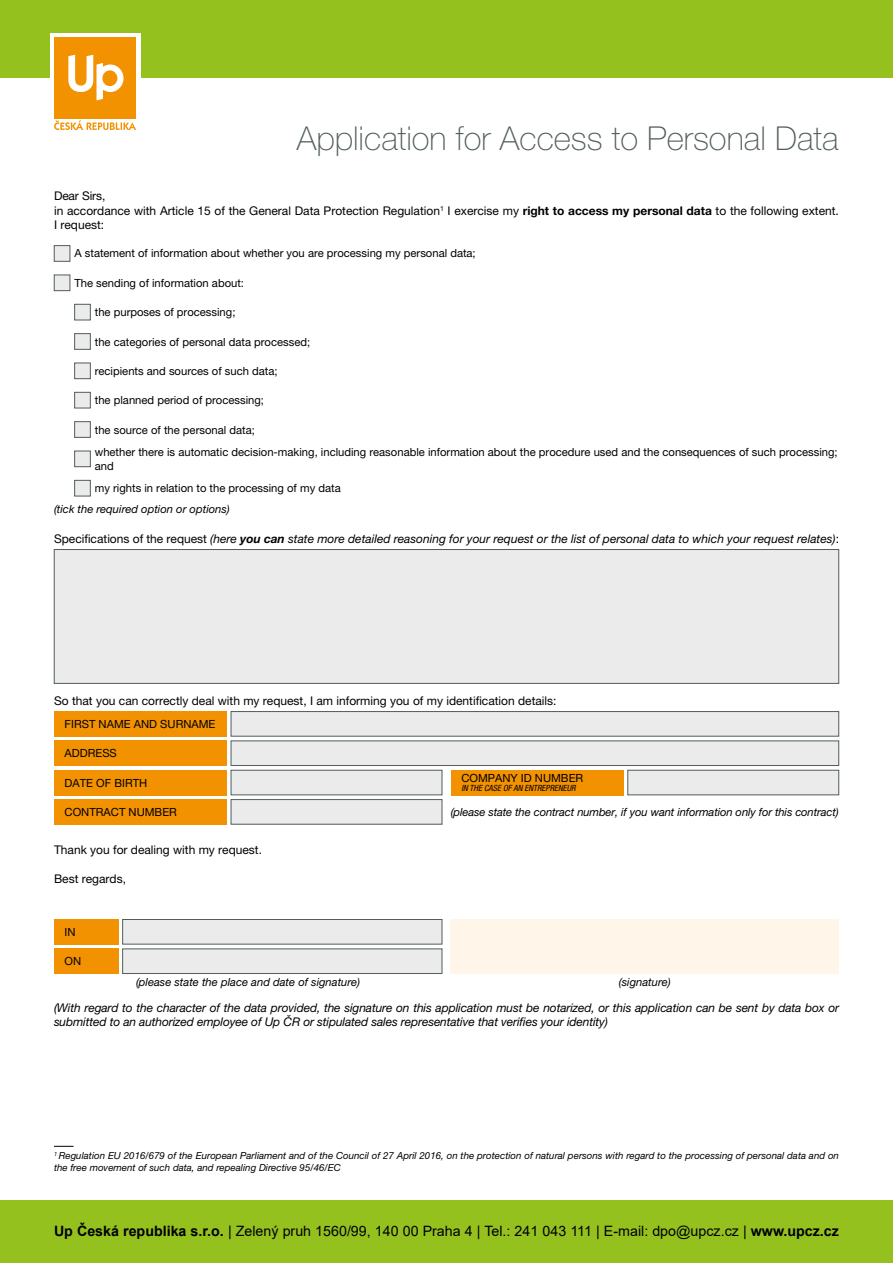
<style>
.page{position:relative;width:893px;height:1263px;background:#fff}
.page>*{position:absolute;margin:0;border:0;box-sizing:border-box;transform-origin:0 0}
.t1{font:100 33px "Helvetica Neue LT Pro";color:#515d5c}
.t2{font:14.25px "Arial";color:#000}
.t3{font:italic 12px/14.4px "Helvetica Neue LT Pro";letter-spacing:-.01em;color:#000}
.t4{font:12px/14.4px "Helvetica Neue LT Pro";color:#000}
.t5{font:11.25px/22.6px "Helvetica Neue LT Pro";color:#000}
.t6{font:italic 11.25px "Helvetica Neue LT Pro";color:#000}
.t7{font:italic 9.75px/11.7px "Helvetica Neue LT Pro";color:#000}
.t8{font:italic condensed 8.55px "Helvetica Neue LT Pro";color:#000}
.s1{font-weight:700}
.s2{font-style:normal}
</style>
<div class="page">
<div style="left:0;top:1200px;width:893px;height:63px;background:#95c11f"></div>
<div style="left:0;top:0;width:892px;height:78px;background:#95c11f"></div>
<div style="left:50px;top:33px;width:91px;height:91px;background:#fff"></div>
<div style="left:54px;top:38px;width:82px;height:81px;background:#f39200"></div>
<svg style="left:68px;top:55px;width:56px;height:45px"></svg>
<svg style="left:54px;top:120px;width:82px;height:10px"></svg>
<svg style="left:54px;top:1146px;width:20px;height:1px"></svg>
<div style="left:54px;top:245px;width:16px;height:17px;background:#ebebec;border:1px solid #515d5c"></div>
<div style="left:54px;top:275px;width:16px;height:16px;background:#ebebec;border:1px solid #515d5c"></div>
<div style="left:74px;top:304px;width:17px;height:16px;background:#ebebec;border:1px solid #515d5c"></div>
<div style="left:74px;top:333px;width:17px;height:17px;background:#ebebec;border:1px solid #515d5c"></div>
<div style="left:74px;top:363px;width:17px;height:16px;background:#ebebec;border:1px solid #515d5c"></div>
<div style="left:54px;top:549px;width:785px;height:135px;background:#ebebec;border:1px solid #515d5c"></div>
<div style="left:74px;top:392px;width:17px;height:16px;background:#ebebec;border:1px solid #515d5c"></div>
<div style="left:74px;top:421px;width:17px;height:17px;background:#ebebec;border:1px solid #515d5c"></div>
<div style="left:74px;top:451px;width:17px;height:16px;background:#ebebec;border:1px solid #515d5c"></div>
<div style="left:74px;top:480px;width:17px;height:16px;background:#ebebec;border:1px solid #515d5c"></div>
<div style="left:231px;top:711px;width:608px;height:25px;background:#ebebec;border:1px solid #515d5c"></div>
<div style="left:231px;top:741px;width:608px;height:25px;background:#ebebec;border:1px solid #515d5c"></div>
<div style="left:231px;top:770px;width:211px;height:25px;background:#ebebec;border:1px solid #515d5c"></div>
<div style="left:231px;top:799px;width:211px;height:25px;background:#ebebec;border:1px solid #515d5c"></div>
<div style="left:628px;top:770px;width:211px;height:25px;background:#ebebec;border:1px solid #515d5c"></div>
<div style="left:122px;top:919px;width:320px;height:25px;background:#ebebec;border:1px solid #515d5c"></div>
<div style="left:122px;top:949px;width:320px;height:25px;background:#ebebec;border:1px solid #515d5c"></div>
<div style="left:451px;top:919px;width:388px;height:55px;background:#fff5e9"></div>
<div style="left:54px;top:711px;width:173px;height:25px;background:#f39200"></div>
<div style="left:54px;top:741px;width:173px;height:25px;background:#f39200"></div>
<div style="left:54px;top:770px;width:173px;height:25px;background:#f39200"></div>
<div style="left:54px;top:799px;width:173px;height:25px;background:#f39200"></div>
<div style="left:451px;top:770px;width:172px;height:25px;background:#f39200"></div>
<div style="left:54px;top:919px;width:64px;height:25px;background:#f39200"></div>
<div style="left:54px;top:949px;width:64px;height:25px;background:#f39200"></div>
<h1 class="t1" style="left:297px;top:119px;width:543px">Application for Access to Personal Data</h1>
<p class="t4" style="left:54px;top:189px;width:786px">Dear Sirs,<br>in accordance with Article 15 of the General Data Protection Regulation<sup>1</sup> I exercise my <span class="s1">right to access my personal data</span> to the following extent.<br>I request:</p>
<p class="t5" style="left:74px;top:242px;width:403px">A statement of information about whether you are processing my personal data;</p>
<p class="t5" style="left:74px;top:271px;width:171px">The sending of information about:</p>
<p class="t5" style="left:95px;top:301px;width:142px">the purposes of processing;</p>
<p class="t5" style="left:95px;top:330px;width:217px">the categories of personal data processed;</p>
<p class="t5" style="left:95px;top:359px;width:184px">recipients and sources of such data;</p>
<p class="t5" style="left:95px;top:389px;width:171px">the planned period of processing;</p>
<p class="t5" style="left:95px;top:418px;width:744px">the source of the personal data;<br>whether there is automatic decision-making, including reasonable information about the procedure used and the consequences of such processing;</p>
<p class="t5" style="left:95px;top:454px;width:247px">and<br>my rights in relation to the processing of my data</p>
<p class="t6" style="left:54px;top:502px;width:177px">(tick the required option or options)</p>
<p class="t3" style="left:54px;top:531px;width:786px"><span class="s2">Specifications of the request</span> (here <span class="s1">you can</span> state more detailed reasoning for your request or the list of personal data to which your request relates)<span class="s2">:</span></p>
<p class="t4" style="left:54px;top:693px;width:504px">So that you can correctly deal with my request, I am informing you of my identification details:</p>
<p class="t5" style="left:65px;top:712px;width:152px">FIRST NAME AND SURNAME</p>
<p class="t5" style="left:65px;top:742px;width:54px">ADDRESS</p>
<p class="t5" style="left:65px;top:771px;width:84px">DATE OF BIRTH</p>
<p class="t5" style="left:65px;top:800px;width:114px">CONTRACT NUMBER</p>
<p class="t4" style="left:54px;top:843px;width:210px">Thank you for dealing with my request.</p>
<p class="t4" style="left:54px;top:871px;width:73px">Best regards,</p>
<p class="t5" style="left:65px;top:920px;width:13px">IN</p>
<p class="t5" style="left:65px;top:950px;width:18px">ON</p>
<p class="t5" style="left:461px;top:766px;width:123px">COMPANY ID NUMBER</p>
<p class="t8" style="left:461px;top:783px;width:116px">IN THE CASE OF AN ENTREPRENEUR</p>
<p class="t6" style="left:451px;top:805px;width:390px">(please state the contract number, if you want information only for this contract)</p>
<p class="t6" style="left:136px;top:975px;width:226px">(please state the place and date of signature)</p>
<p class="t6" style="left:619px;top:975px;width:53px">(signature)</p>
<p class="t3" style="left:54px;top:1000px;width:787px">(With regard to the character of the data provided, the signature on this application must be notarized, or this application can be sent by data box or submitted to an authorized employee of Up ČR or stipulated sales representative that verifies your identity)</p>
<p class="t7" style="left:54px;top:1150px;width:786px"><sup>1</sup> Regulation EU 2016/679 of the European Parliament and of the Council of 27 April 2016, on the protection of natural persons with regard to the processing of personal data and on the free movement of such data, and repealing Directive 95/46/EC</p>
<p class="t2" style="left:54px;top:1221px;width:786px"><span class="s1">Up Česká republika s.r.o.</span> | Zelený pruh 1560/99, 140 00 Praha 4 | Tel.: 241 043 111 | E-mail: dpo@upcz.cz | <span class="s1">www.upcz.cz</span></p>
</div>
